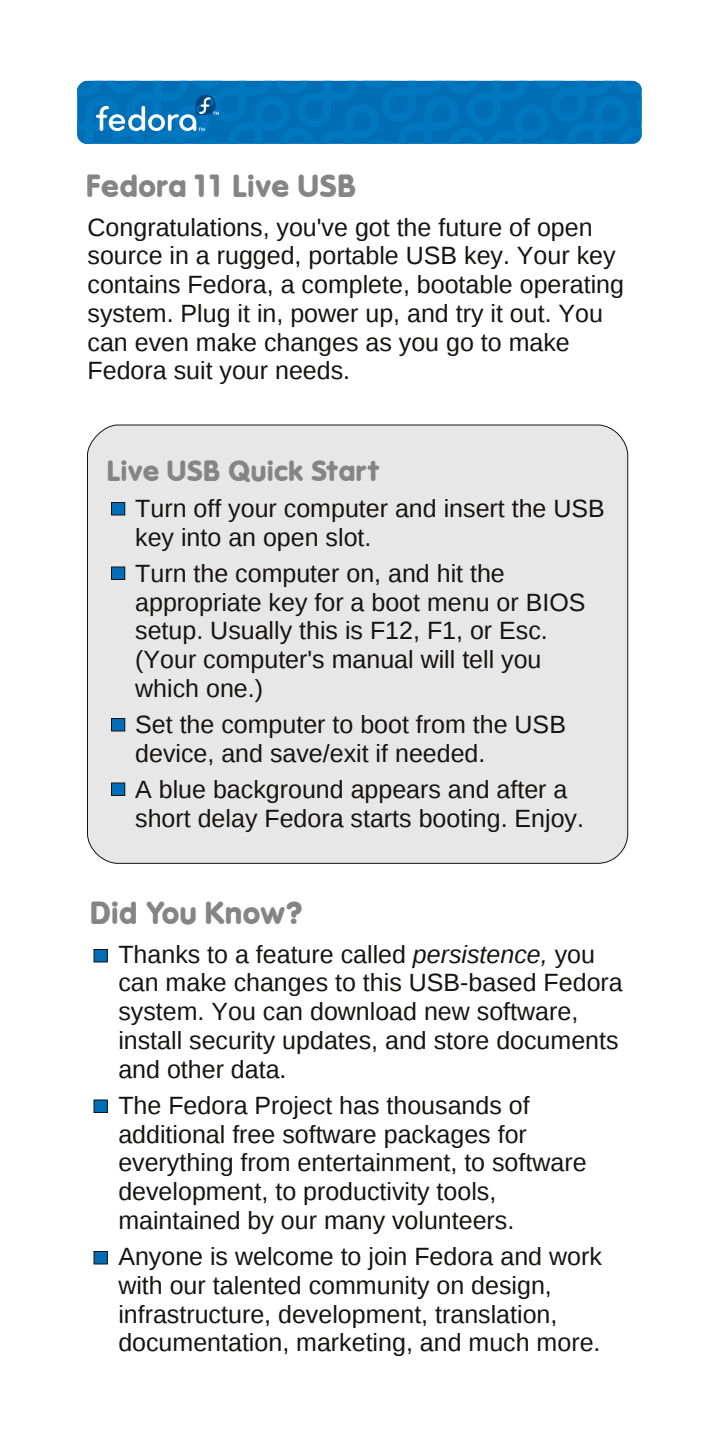
<style>
.page{position:relative;width:720px;height:1440px;background:#fff}
.page>*{position:absolute;margin:0;border:0;box-sizing:border-box;transform-origin:0 0}
.t1{font:700 30px "Mg Open Modata";color:#858585}
.t2{font:700 27.5px "Mg Open Modata";color:#858585}
.t3{font:25px/28.8px "Liberation Sans";color:#161413}
.s1{font-style:italic}
</style>
<div class="page">
<div style="left:77px;top:81px;width:565px;height:63px;background:#0072ba"></div>
<div style="left:88px;top:425px;width:540px;height:438px;background:#e7e7e7;border-radius:30px"></div>
<div style="left:94px;top:950px;width:13px;height:12px;background:#006eb7"></div>
<div style="left:94px;top:1100px;width:13px;height:12px;background:#006eb7"></div>
<div style="left:94px;top:1251px;width:13px;height:13px;background:#006eb7"></div>
<div style="left:94px;top:1251px;width:13px;height:13px;border:1px solid #161413"></div>
<div style="left:111px;top:502px;width:14px;height:13px;background:#006eb7"></div>
<div style="left:111px;top:502px;width:14px;height:13px;border:1px solid #161413"></div>
<div style="left:111px;top:567px;width:14px;height:12px;background:#006eb7"></div>
<div style="left:111px;top:567px;width:14px;height:12px;border:1px solid #161413"></div>
<div style="left:111px;top:718px;width:14px;height:13px;background:#006eb7"></div>
<div style="left:111px;top:718px;width:14px;height:13px;border:1px solid #161413"></div>
<div style="left:111px;top:783px;width:14px;height:13px;background:#006eb7"></div>
<div style="left:111px;top:783px;width:14px;height:13px;border:1px solid #161413"></div>
<p class="t1" style="left:88px;top:168px;width:272px">Fedora11 Live USB</p>
<p class="t3" style="left:88px;top:213px;width:538px">Congratulations, you've got the future of open source in a rugged, portable USB key. Your key contains Fedora, a complete, bootable operating system. Plug it in, power up, and try it out. You can even make changes as you go to make Fedora suit your needs.</p>
<p class="t2" style="left:108px;top:455px;width:274px">Live USB Quick Start</p>
<p class="t3" style="left:135px;top:494px;width:471px">Turn off your computer and insert the USB key into an open slot.</p>
<p class="t3" style="left:135px;top:559px;width:452px">Turn the computer on, and hit the appropriate key for a boot menu or BIOS setup. Usually this is F12, F1, or Esc. (Your computer's manual will tell you which one.)</p>
<p class="t3" style="left:135px;top:710px;width:432px">Set the computer to boot from the USB device, and save/exit if needed.</p>
<p class="t3" style="left:135px;top:775px;width:450px">A blue background appears and after a short delay Fedora starts booting. Enjoy.</p>
<p class="t1" style="left:91px;top:895px;width:215px">Did You Know?</p>
<p class="t3" style="left:118px;top:940px;width:506px">Thanks to a feature called <span class="s1">persistence,</span> you can make changes to this USB-based Fedora system. You can download new software, install security updates, and store documents and other data.</p>
<p class="t3" style="left:118px;top:1091px;width:470px">The Fedora Project has thousands of additional free software packages for everything from entertainment, to software development, to productivity tools, maintained by our many volunteers.</p>
<p class="t3" style="left:118px;top:1242px;width:485px">Anyone is welcome to join Fedora and work with our talented community on design, infrastructure, development, translation, documentation, marketing, and much more.</p>
</div>
